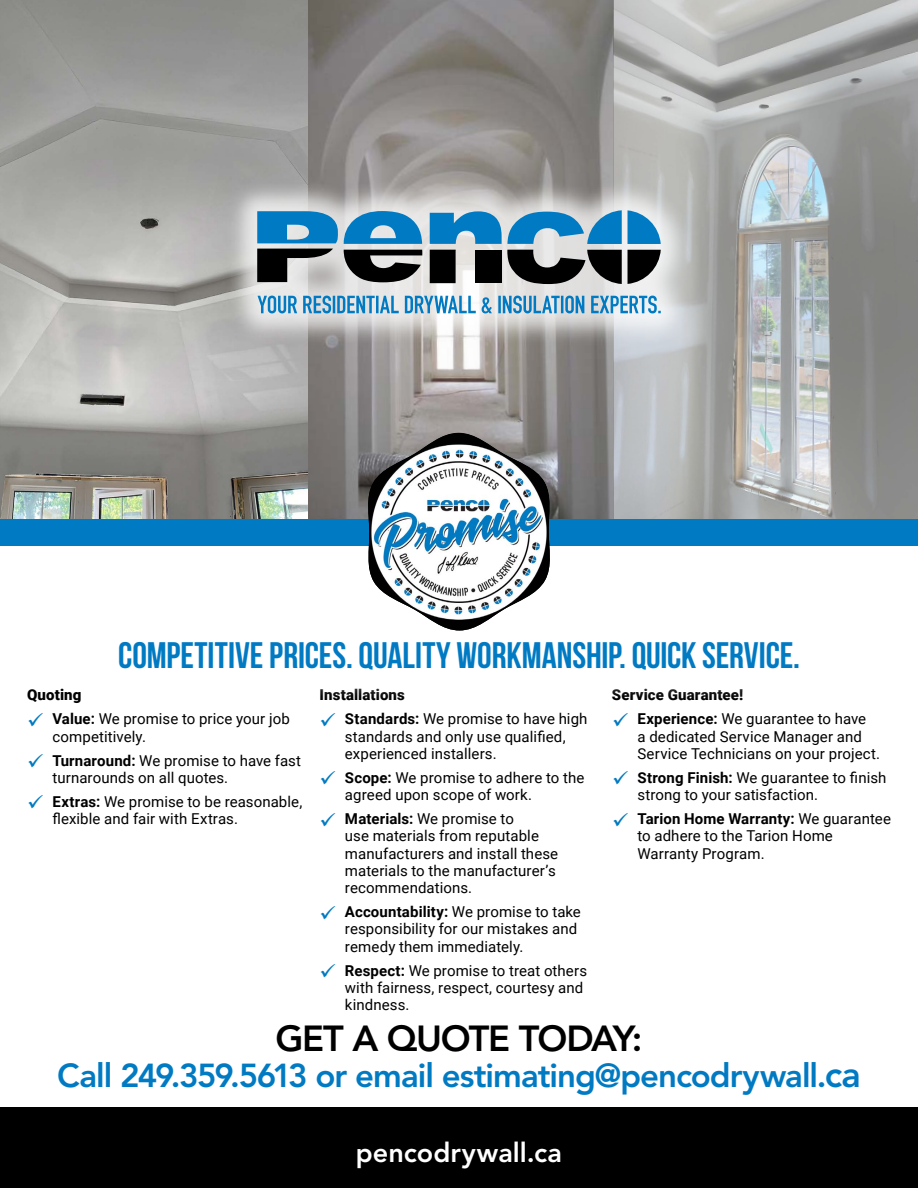
<style>
.page{position:relative;width:918px;height:1188px;background:#fff}
.page>*{position:absolute;margin:0;border:0;box-sizing:border-box;transform-origin:0 0}
.t1{font:700 36.9px "Bebas Neue";letter-spacing:-.005em;color:#007ac2}
.t2{font:800 36px "Avenir LT Std";letter-spacing:-.04em;color:#000}
.t3{font:800 33px "Avenir LT Std";letter-spacing:-.03em;color:#007ac2}
.t4{font:800 27px "Avenir LT Std";color:#fff}
.t5{font:15px/17.2px "Roboto";letter-spacing:.005em;color:#000}
.t6{font:900 15px "Roboto";letter-spacing:.01em;color:#000}
.s1{color:#007ac2}
.s2{font-weight:700}
.s3{font-size:36px}
</style>
<div class="page">
<img style="left:307px;top:0;width:306px;height:519px">
<img style="left:0;top:0;width:307px;height:519px">
<img style="left:613px;top:0;width:305px;height:519px">
<div style="left:0;top:1108px;width:918px;height:80px;background:#000"></div>
<div style="left:0;top:519px;width:918px;height:27px;background:#007ac2"></div>
<div style="left:225px;top:179px;width:468px;height:166px;background:#fff;opacity:.75"></div>
<svg style="left:344px;top:211px;width:78px;height:33px;background:#4198cb"></svg>
<svg style="left:257px;top:249px;width:76px;height:33px;background:#636262"></svg>
<svg style="left:257px;top:211px;width:81px;height:32px;background:#268bc7"></svg>
<svg style="left:344px;top:250px;width:78px;height:32px;background:#4f4f4e"></svg>
<svg style="left:430px;top:250px;width:26px;height:33px"></svg>
<div style="left:475px;top:250px;width:27px;height:33px;background:#000"></div>
<svg style="left:628px;top:250px;width:33px;height:34px"></svg>
<svg style="left:507px;top:250px;width:115px;height:34px;background:#515151"></svg>
<svg style="left:628px;top:210px;width:33px;height:34px"></svg>
<svg style="left:430px;top:210px;width:192px;height:34px;background:#4d9dcb"></svg>
<svg style="left:258px;top:296px;width:403px;height:17px;background:#7eb5d6"></svg>
<img style="left:366px;top:433px;width:186px;height:198px">
<h1 class="t1" style="left:118px;top:635px;width:683px">COMPETITIVE PRICES. QUALITY WORKMANSHIP. QUICK SERVICE.</h1>
<p class="t6" style="left:27px;top:684px;width:56px">Quoting</p>
<p class="t5" style="left:52px;top:710px;width:239px;text-indent:-25px"><span class="s1">✓</span> <span class="s2">Value:</span> We promise to price your job competitively.</p>
<p class="t5" style="left:52px;top:751px;width:250px;text-indent:-25px"><span class="s1">✓</span> <span class="s2">Turnaround:</span> We promise to have fast turnarounds on all quotes.</p>
<p class="t5" style="left:52px;top:792px;width:251px;text-indent:-25px"><span class="s1">✓</span> <span class="s2">Extras:</span> We promise to be reasonable, flexible and fair with Extras.</p>
<p class="t6" style="left:319px;top:684px;width:87px">Installations</p>
<p class="t5" style="left:345px;top:710px;width:244px;text-indent:-25px"><span class="s1">✓</span> <span class="s2">Standards:</span> We promise to have high standards and only use qualified, experienced installers.</p>
<p class="t5" style="left:345px;top:768px;width:241px;text-indent:-25px"><span class="s1">✓</span> <span class="s2">Scope:</span> We promise to adhere to the agreed upon scope of work.</p>
<p class="t5" style="left:345px;top:810px;width:215px;text-indent:-25px"><span class="s1">✓</span> <span class="s2">Materials:</span> We promise to<br>use materials from reputable manufacturers and install these materials to the manufacturer’s recommendations.</p>
<p class="t5" style="left:345px;top:903px;width:237px;text-indent:-25px"><span class="s1">✓</span> <span class="s2">Accountability:</span> We promise to take responsibility for our mistakes and remedy them immediately.</p>
<p class="t5" style="left:345px;top:961px;width:244px;text-indent:-25px"><span class="s1">✓</span> <span class="s2">Respect:</span> We promise to treat others with fairness, respect, courtesy and kindness.</p>
<p class="t6" style="left:612px;top:684px;width:133px">Service Guarantee!</p>
<p class="t5" style="left:637px;top:710px;width:244px;text-indent:-25px"><span class="s1">✓</span> <span class="s2">Experience:</span> We guarantee to have<br>a dedicated Service Manager and<br>Service Technicians on your project.</p>
<p class="t5" style="left:637px;top:768px;width:250px;text-indent:-25px"><span class="s1">✓</span> <span class="s2">Strong Finish:</span> We guarantee to finish strong to your satisfaction.</p>
<p class="t5" style="left:637px;top:810px;width:255px;text-indent:-25px"><span class="s1">✓</span> <span class="s2">Tarion Home Warranty:</span> We guarantee to adhere to the Tarion Home<br>Warranty Program.</p>
<h2 class="t2" style="left:276px;top:1017px;width:368px">GET A QUOTE TODAY:</h2>
<h3 class="t3" style="left:57px;top:1056px;width:805px">Call 249.359.5613 or email estimating@pencodrywall.<span class="s3">ca</span></h3>
<h3 class="t4" style="left:356px;top:1136px;width:208px">pencodrywall.ca</h3>
</div>
